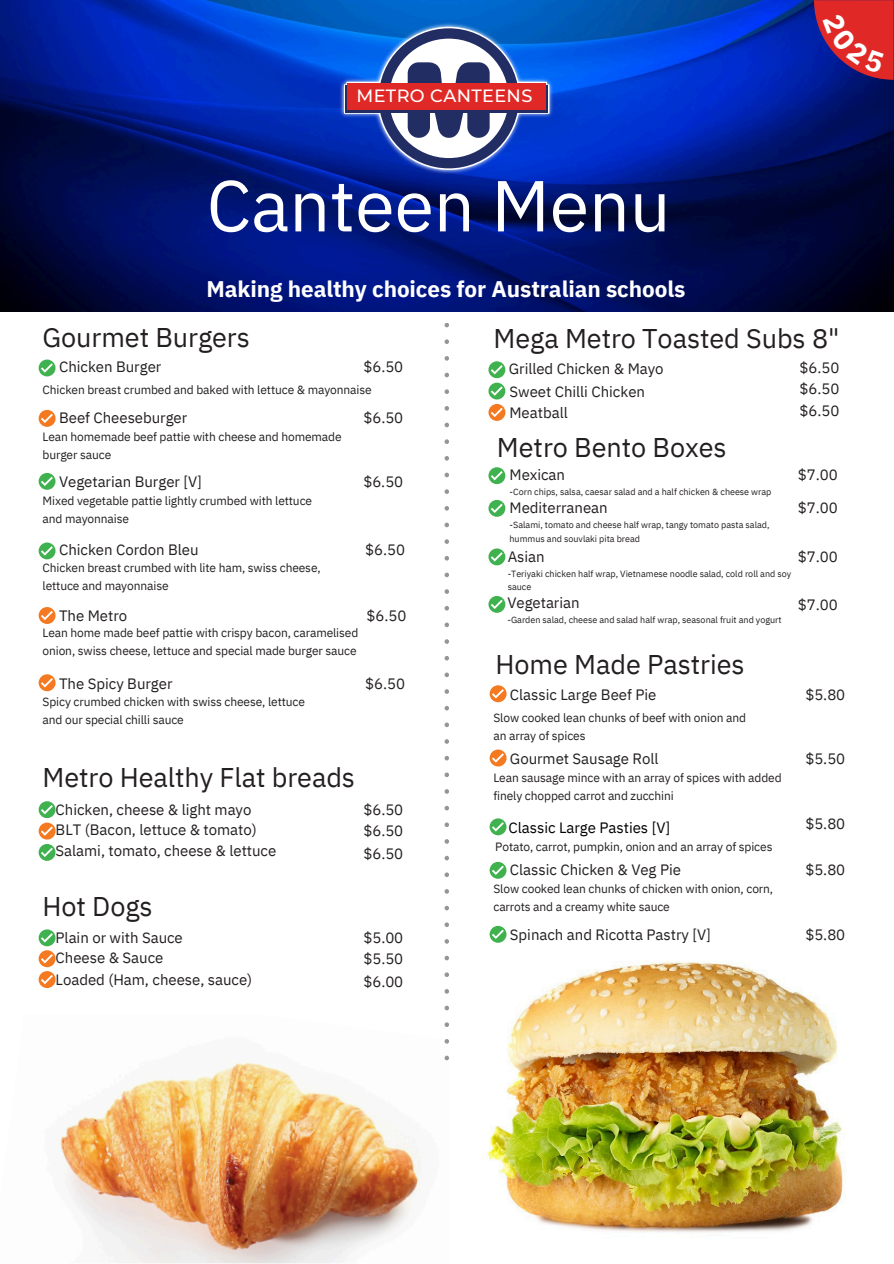
<style>
.page{position:relative;width:894px;height:1264px;background:#fff}
.page>*{position:absolute;margin:0;border:0;box-sizing:border-box;transform-origin:0 0}
.t1{font:72px "IBM Plex Sans";letter-spacing:-.005em;color:#fff}
.t2{font:27px "IBM Plex Sans";letter-spacing:-.005em;color:#231f20}
.t3{font:700 22.5px "IBM Plex Sans";letter-spacing:-.005em;color:#fff}
.t4{font:500 17.7px "Montserrat";letter-spacing:.02em;color:#fff}
.t5{font:15px/21.3px "IBM Plex Sans";letter-spacing:-.005em;color:#231f20}
.t6{font:15px "IBM Plex Sans";letter-spacing:-.005em;color:#000}
.t7{font:12px/18px "IBM Plex Sans";letter-spacing:-.01em;color:#231f20}
.t8{font:9px/13.5px "IBM Plex Sans";letter-spacing:-.005em;color:#231f20}
</style>
<div class="page">
<img style="left:58px;top:1022px;width:391px;height:241px">
<img style="left:487px;top:961px;width:356px;height:271px">
<img style="left:0;top:0;width:893px;height:311px">
<img style="left:337px;top:20px;width:218px;height:157px">
<svg style="left:344px;top:27px;width:205px;height:143px"></svg>
<svg style="left:345px;top:86px;width:202px;height:26px"></svg>
<div style="left:348px;top:83px;width:197px;height:27px;background:#e02926"></div>
<svg style="left:444px;top:339px;width:5px;height:438px"></svg>
<div style="left:39px;top:359px;width:16px;height:17px;background:#3fb24f;border-radius:50%"></div>
<svg style="left:41px;top:363px;width:12px;height:9px"></svg>
<div style="left:39px;top:410px;width:16px;height:17px;background:#f47920;border-radius:50%"></div>
<svg style="left:41px;top:413px;width:12px;height:10px"></svg>
<div style="left:39px;top:473px;width:16px;height:17px;background:#3fb24f;border-radius:50%"></div>
<svg style="left:41px;top:476px;width:12px;height:10px"></svg>
<div style="left:39px;top:542px;width:16px;height:17px;background:#3fb24f;border-radius:50%"></div>
<svg style="left:41px;top:546px;width:12px;height:9px"></svg>
<div style="left:39px;top:607px;width:16px;height:17px;background:#f47920;border-radius:50%"></div>
<svg style="left:41px;top:611px;width:12px;height:9px"></svg>
<div style="left:39px;top:674px;width:16px;height:17px;background:#f47920;border-radius:50%"></div>
<svg style="left:41px;top:678px;width:12px;height:9px"></svg>
<div style="left:39px;top:929px;width:16px;height:17px;background:#3fb24f;border-radius:50%"></div>
<svg style="left:41px;top:933px;width:12px;height:9px"></svg>
<div style="left:39px;top:971px;width:16px;height:16px;background:#f47920;border-radius:50%"></div>
<svg style="left:41px;top:975px;width:12px;height:9px"></svg>
<div style="left:39px;top:950px;width:16px;height:17px;background:#f47920;border-radius:50%"></div>
<svg style="left:41px;top:954px;width:12px;height:9px"></svg>
<svg style="left:488px;top:382px;width:17px;height:17px"></svg>
<svg style="left:490px;top:386px;width:12px;height:10px"></svg>
<svg style="left:488px;top:361px;width:17px;height:17px"></svg>
<svg style="left:490px;top:365px;width:12px;height:9px"></svg>
<svg style="left:488px;top:404px;width:17px;height:17px"></svg>
<svg style="left:490px;top:408px;width:12px;height:9px"></svg>
<svg style="left:489px;top:685px;width:17px;height:17px"></svg>
<svg style="left:491px;top:689px;width:13px;height:9px"></svg>
<svg style="left:489px;top:749px;width:17px;height:17px"></svg>
<svg style="left:491px;top:753px;width:13px;height:9px"></svg>
<svg style="left:489px;top:861px;width:17px;height:17px"></svg>
<svg style="left:491px;top:865px;width:12px;height:10px"></svg>
<svg style="left:489px;top:925px;width:17px;height:17px"></svg>
<svg style="left:491px;top:929px;width:12px;height:10px"></svg>
<svg style="left:489px;top:818px;width:17px;height:17px"></svg>
<svg style="left:491px;top:822px;width:12px;height:9px"></svg>
<div style="left:39px;top:801px;width:16px;height:17px;background:#3fb24f;border-radius:50%"></div>
<svg style="left:41px;top:805px;width:12px;height:9px"></svg>
<div style="left:39px;top:844px;width:16px;height:16px;background:#3fb24f;border-radius:50%"></div>
<svg style="left:41px;top:847px;width:12px;height:10px"></svg>
<div style="left:39px;top:822px;width:16px;height:17px;background:#f47920;border-radius:50%"></div>
<svg style="left:41px;top:826px;width:12px;height:9px"></svg>
<svg style="left:488px;top:467px;width:17px;height:17px"></svg>
<svg style="left:490px;top:471px;width:12px;height:9px"></svg>
<div style="left:488px;top:548px;width:17px;height:17px;background:#3fb24f;border-radius:50%"></div>
<svg style="left:490px;top:552px;width:12px;height:9px"></svg>
<svg style="left:488px;top:500px;width:17px;height:17px"></svg>
<svg style="left:490px;top:503px;width:12px;height:10px"></svg>
<svg style="left:488px;top:596px;width:17px;height:17px"></svg>
<svg style="left:490px;top:599px;width:12px;height:10px"></svg>
<svg style="left:813px;top:0;width:80px;height:80px"></svg>
<p class="t4" style="left:356px;top:85px;width:177px">METRO CANTEENS</p>
<p class="t1" style="left:206px;top:157px;width:465px">Canteen Menu</p>
<p class="t3" style="left:206px;top:273px;width:480px">Making healthy choices for Australian schools</p>
<h1 class="t2" style="left:43px;top:319px;width:209px">Gourmet Burgers</h1>
<h4 class="t7" style="left:43px;top:380px;width:330px">Chicken breast crumbed and baked with lettuce &amp; mayonnaise</h4>
<p class="t5" style="left:363px;top:356px;width:41px">$6.50</p>
<p class="t5" style="left:363px;top:407px;width:41px">$6.50</p>
<h1 class="t5" style="left:59px;top:356px;width:104px">Chicken Burger</h1>
<p class="t5" style="left:59px;top:407px;width:130px">Beef Cheeseburger</p>
<p class="t7" style="left:43px;top:427px;width:300px">Lean homemade beef pattie with cheese and homemade burger sauce</p>
<h4 class="t7" style="left:43px;top:491px;width:271px">Mixed vegetable pattie lightly crumbed with lettuce and mayonnaise</h4>
<h4 class="t5" style="left:59px;top:471px;width:144px">Vegetarian Burger [V]</h4>
<h4 class="t5" style="left:363px;top:471px;width:41px">$6.50</h4>
<h5 class="t5" style="left:59px;top:538px;width:141px">Chicken Cordon Bleu</h5>
<h4 class="t7" style="left:43px;top:558px;width:279px">Chicken breast crumbed with lite ham, swiss cheese, lettuce and mayonnaise</h4>
<h4 class="t7" style="left:43px;top:624px;width:317px">Lean home made beef pattie with crispy bacon, caramelised onion, swiss cheese, lettuce and special made burger sauce</h4>
<p class="t5" style="left:59px;top:604px;width:70px">The Metro</p>
<p class="t5" style="left:59px;top:672px;width:115px">The Spicy Burger</p>
<p class="t7" style="left:43px;top:692px;width:264px">Spicy crumbed chicken with swiss cheese, lettuce and our special chilli sauce</p>
<p class="t5" style="left:365px;top:538px;width:41px">$6.50</p>
<p class="t5" style="left:366px;top:604px;width:41px">$6.50</p>
<h4 class="t5" style="left:365px;top:672px;width:41px">$6.50</h4>
<h1 class="t2" style="left:43px;top:759px;width:314px">Metro Healthy Flat breads</h1>
<h5 class="t5" style="left:56px;top:798px;width:197px">Chicken, cheese &amp; light mayo</h5>
<h4 class="t5" style="left:56px;top:818px;width:203px">BLT (Bacon, lettuce &amp; tomato)</h4>
<h4 class="t5" style="left:363px;top:798px;width:41px">$6.50 $6.50</h4>
<p class="t5" style="left:56px;top:840px;width:222px">Salami, tomato, cheese &amp; lettuce</p>
<h4 class="t5" style="left:363px;top:842px;width:41px">$6.50</h4>
<h1 class="t2" style="left:43px;top:887px;width:112px">Hot Dogs</h1>
<p class="t5" style="left:56px;top:926px;width:129px">Plain or with Sauce</p>
<h4 class="t5" style="left:56px;top:946px;width:109px">Cheese &amp; Sauce</h4>
<p class="t5" style="left:56px;top:968px;width:198px">Loaded (Ham, cheese, sauce)</p>
<h4 class="t5" style="left:363px;top:926px;width:41px;line-height:21.9px;text-align:justify">$5.00 $5.50 $6.00</h4>
<h4 class="t2" style="left:493px;top:320px;width:347px">Mega Metro Toasted Subs 8"</h4>
<h4 class="t5" style="left:799px;top:356px;width:41px">$6.50 $6.50</h4>
<h4 class="t5" style="left:799px;top:399px;width:41px">$6.50</h4>
<p class="t5" style="left:508px;top:358px;width:156px">Grilled Chicken &amp; Mayo</p>
<p class="t5" style="left:509px;top:380px;width:137px">Sweet Chilli Chicken<br>Meatball</p>
<h5 class="t2" style="left:497px;top:430px;width:231px">Metro Bento Boxes</h5>
<h5 class="t5" style="left:509px;top:464px;width:57px">Mexican</h5>
<h4 class="t8" style="left:509px;top:485px;width:263px">-Corn chips, salsa, caesar salad and a half chicken &amp; cheese wrap</h4>
<p class="t5" style="left:509px;top:497px;width:100px">Mediterranean</p>
<h4 class="t8" style="left:509px;top:518px;width:261px">-Salami, tomato and cheese half wrap, tangy tomato pasta salad, hummus and souvlaki pita bread</h4>
<h1 class="t5" style="left:797px;top:464px;width:41px">$7.00</h1>
<p class="t5" style="left:797px;top:497px;width:41px">$7.00</p>
<h4 class="t5" style="left:797px;top:545px;width:41px">$7.00</h4>
<p class="t5" style="left:507px;top:545px;width:38px">Asian</p>
<h5 class="t8" style="left:507px;top:567px;width:285px">-Teriyaki chicken half wrap, Vietnamese noodle salad, cold roll and soy sauce</h5>
<h4 class="t5" style="left:507px;top:592px;width:74px">Vegetarian</h4>
<h4 class="t8" style="left:507px;top:613px;width:276px">-Garden salad, cheese and salad half wrap, seasonal fruit and yogurt</h4>
<h4 class="t5" style="left:797px;top:593px;width:41px">$7.00</h4>
<p class="t2" style="left:495px;top:646px;width:250px">Home Made Pastries</p>
<p class="t7" style="left:493px;top:708px;width:254px">Slow cooked lean chunks of beef with onion and an array of spices</p>
<p class="t5" style="left:510px;top:683px;width:148px">Classic Large Beef Pie</p>
<h4 class="t5" style="left:510px;top:748px;width:150px">Gourmet Sausage Roll</h4>
<h5 class="t7" style="left:493px;top:768px;width:290px">Lean sausage mince with an array of spices with added finely chopped carrot and zucchini</h5>
<h4 class="t7" style="left:495px;top:837px;width:278px">Potato, carrot, pumpkin, onion and an array of spices</h4>
<h4 class="t7" style="left:493px;top:879px;width:281px">Slow cooked lean chunks of chicken with onion, corn, carrots and a creamy white sauce</h4>
<h5 class="t6" style="left:508px;top:817px;width:163px">Classic Large Pasties [V]</h5>
<p class="t5" style="left:510px;top:859px;width:172px">Classic Chicken &amp; Veg Pie</p>
<h4 class="t5" style="left:510px;top:923px;width:202px">Spinach and Ricotta Pastry [V]</h4>
<h5 class="t5" style="left:805px;top:683px;width:41px">$5.80</h5>
<p class="t5" style="left:805px;top:748px;width:41px">$5.50</p>
<p class="t5" style="left:805px;top:812px;width:41px">$5.80</p>
<p class="t5" style="left:805px;top:859px;width:41px">$5.80</p>
<h4 class="t5" style="left:805px;top:923px;width:41px">$5.80</h4>
</div>
